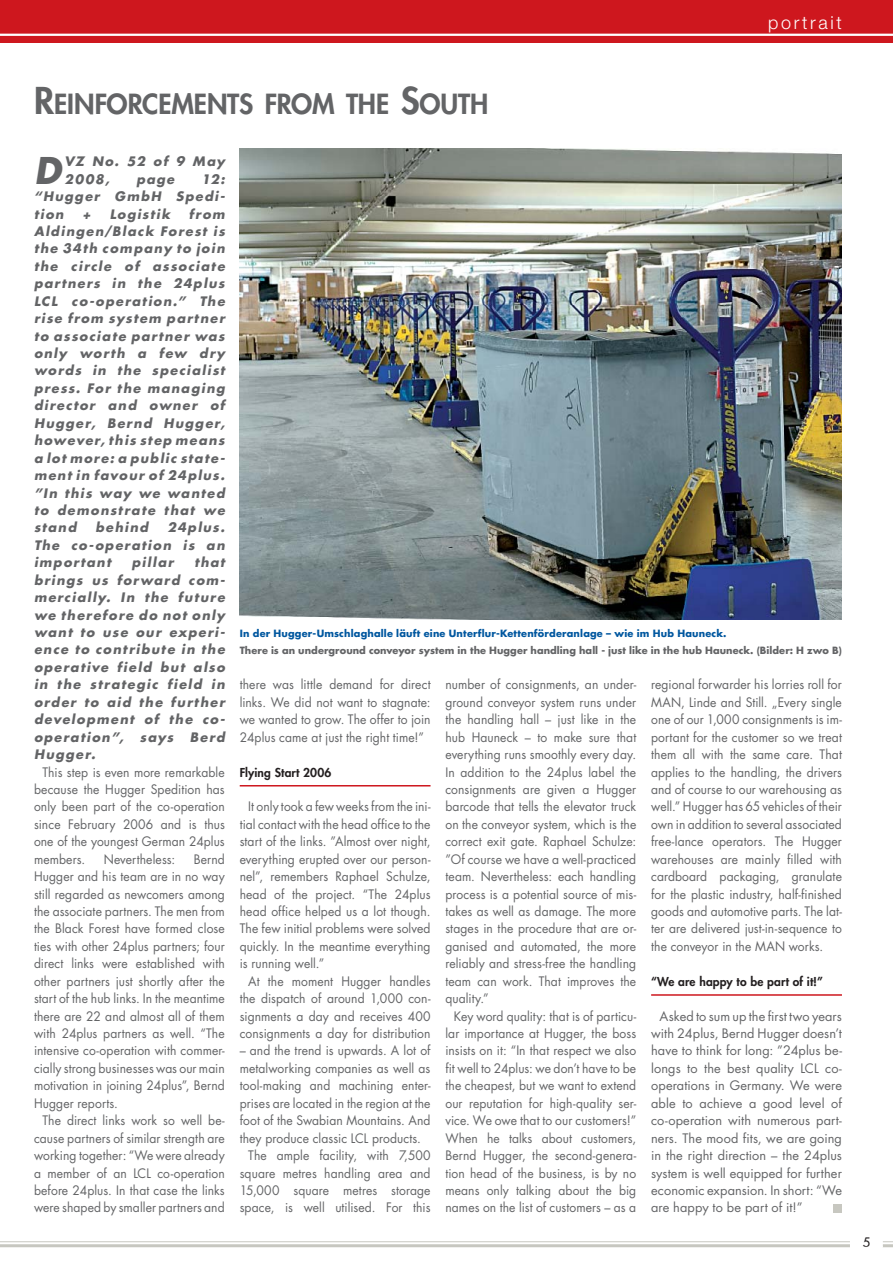
<style>
.page{position:relative;width:893px;height:1263px;background:#fff}
.page>*{position:absolute;margin:0;border:0;box-sizing:border-box;transform-origin:0 0}
.t1{font:italic 700 35.85px "Futura";color:#636466}
.t2{font:800 27px "Futura";letter-spacing:-.01em;color:#636466}
.t3{font:300 18px "Helvetica Neue";letter-spacing:.15em;color:#fff}
.t4{font:12.75px/17.4px "Futura";letter-spacing:.005em;color:#636466;text-align:justify;scale:.95 1}
.t5{font:italic 700 12.75px/17.4px "Futura";letter-spacing:.11em;color:#636466;text-align:justify}
.t6{font:12.75px/17.4px "Futura";letter-spacing:.005em;color:#636466;text-align:justify}
.t7{font:12.75px "Futura";color:#231f20}
.t8{font:800 12px "Futura";letter-spacing:.01em;color:#231f20}
.t9{font:700 9.75px "Futura";letter-spacing:.005em;color:#636466}
.t10{font:700 9.75px "Futura";letter-spacing:.02em;color:#00579f}
.s1{font-size:36px}
</style>
<div class="page">
<div style="left:0;top:0;width:893px;height:43px;background:#ce171e"></div>
<hr style="left:0;top:34px;width:893px;height:2px;background:#fff">
<hr style="left:0;top:1241px;width:893px;height:1px;background:#c7c7c0">
<hr style="left:0;top:1244px;width:893px;height:3px;background:#c7c7c0">
<div style="left:850px;top:1235px;width:32px;height:12px;background:#fff"></div>
<div style="left:833px;top:1204px;width:9px;height:8px;background:#c7c7c0"></div>
<hr style="left:240px;top:785px;width:191px;height:1px;background:#ce171e">
<hr style="left:651px;top:994px;width:191px;height:2px;background:#ce171e">
<img style="left:240px;top:149px;width:602px;height:471px">
<h3 class="t3" style="left:768px;top:16px;width:75px">portrait</h3>
<h2 class="t2" style="left:34px;top:91px;width:456px"><span class="s1">R</span>EINFORCEMENTS FROM THE <span class="s1">S</span>OUTH</h2>
<h1 class="t1" style="left:34px;top:154px;width:28px">D</h1>
<p class="t5" style="left:65px;top:154px;width:162px">VZ No. 52 of 9 May<br>2008,</p>
<p class="t5" style="left:34px;top:171px;width:192px;text-indent:167px">12: “ Hugger GmbH Spedi&shy;tion</p>
<p class="t5" style="left:136px;top:171px;width:40px">page</p>
<p class="t5" style="left:34px;top:206px;width:192px;text-indent:155px">from Aldingen/Black Forest is the 34th company to join the circle of associate partners in the 24plus LCL co-operation.” The rise from system partner to associate partner was only worth a few dry words in the specialist press. For the man aging director and owner of Hugger, Bernd Hugger, however, this step means a lot more: a public state&shy;ment in favour of 24plus. ”In this way we wanted to demon strate that we stand</p>
<p class="t5" style="left:82px;top:206px;width:10px">+</p>
<p class="t5" style="left:110px;top:206px;width:62px">Logistik</p>
<p class="t5" style="left:34px;top:520px;width:192px;text-indent:133px">24plus.<br>The co-operation is an important</p>
<p class="t5" style="left:96px;top:520px;width:54px">behind</p>
<p class="t5" style="left:34px;top:555px;width:192px;text-indent:160px">that brings us forward com&shy;mercially. In the future we therefore do not only want to use our experi&shy;ence to contribute in the operative field but also in the strategic field in order to aid the further development of the co&shy;operation”,</p>
<p class="t5" style="left:132px;top:555px;width:43px">pillar</p>
<p class="t5" style="left:140px;top:729px;width:35px">says</p>
<p class="t5" style="left:190px;top:729px;width:37px">Berd</p>
<p class="t5" style="left:34px;top:747px;width:63px">Hugger.</p>
<p class="t4" style="left:34px;top:764px;width:202px;text-indent:9px">This step is even more remarkable because the Hugger Spedition has only been part of the co-operation since February 2006 and is thus one of the youngest German 24plus members.</p>
<p class="t4" style="left:34px;top:851px;width:202px;text-indent:160px">Bernd Hugger and his team are in no way still regarded as newcomers among the associate partners. The men from the Black Forest have formed close ties with other 24plus partners; four direct links were established with other partners just shortly after the start of the hub links. In the meantime there are 22 and almost all of them with 24plus partners as well. “The intensive co-operation with commer&shy;cially strong businesses was our main motivation in joining 24plus”, Bernd Hugger reports.</p>
<p class="t4" style="left:34px;top:1113px;width:202px;text-indent:9px">The direct links work so well be&shy;cause partners of similar strength are working together: “We were already a member of an LCL co-operation before 24plus. In that case the links were shaped by smaller partners and</p>
<p class="t4" style="left:104px;top:851px;width:77px">Nevertheless:</p>
<p class="t10" style="left:240px;top:629px;width:488px">In der Hugger-Umschlaghalle läuft eine Unterflur-Kettenförderanlage – wie im Hub Hauneck.</p>
<p class="t9" style="left:240px;top:646px;width:604px">There is an underground conveyor system in the Hugger handling hall - just like in the hub Hauneck. (Bilder: H zwo B)</p>
<p class="t4" style="left:240px;top:677px;width:202px">there was little demand for direct links. We did not want to stagnate: we wanted to grow. The offer to join 24plus came at just the right time!”</p>
<p class="t8" style="left:240px;top:766px;width:93px">Flying Start 2006</p>
<p class="t4" style="left:240px;top:799px;width:202px;text-indent:9px">It only took a few weeks from the ini&shy;tial contact with the head office to the start of the links. ”Almost over night, everything erupted over our person&shy;nel”, remembers Raphael Schulze, head of the project. “The 24plus head office helped us a lot though.<br>The few initial problems were solved quickly. In the meantime everything is running well.”</p>
<p class="t4" style="left:240px;top:973px;width:202px;text-indent:9px">At the moment Hugger handles the dispatch of around 1,000 con&shy;signments a day and receives 400 consignments a day for distribution</p>
<p class="t4" style="left:240px;top:1043px;width:202px">– and the trend is upwards. A lot of</p>
<p class="t4" style="left:240px;top:1060px;width:202px">metalworking companies as well as</p>
<p class="t4" style="left:240px;top:1078px;width:202px">tool-making and machining enter-</p>
<p class="t4" style="left:240px;top:1095px;width:202px">prises are located in the region at the</p>
<p class="t4" style="left:240px;top:1113px;width:202px">foot of the Swabian Mountains. And</p>
<p class="t4" style="left:240px;top:1130px;width:192px">they produce classic LCL products.</p>
<p class="t4" style="left:248px;top:1148px;width:193px">The ample facility, with 7,500</p>
<p class="t4" style="left:240px;top:1165px;width:202px">square metres handling area and</p>
<p class="t4" style="left:240px;top:1182px;width:202px">15,000 square metres storage</p>
<p class="t4" style="left:240px;top:1200px;width:202px">space, is well utilised. For this</p>
<p class="t4" style="left:445px;top:677px;width:202px">number of consignments, an under&shy;ground conveyor system runs under the handling hall – just like in the hub Hauneck – to make sure that everything runs smoothly every day.<br>In addition to the 24plus label the consignments are given a Hugger barcode that tells the elevator truck on the conveyor system, which is the correct exit gate. Raphael Schulze: ”Of course we have a well-practiced team. Never theless: each handling process is a potential source of mis&shy;takes as well as damage. The more stages in the procedure that are or&shy;ganised and automated, the more reliably and stress-free the handling team can work. That improves the quality.”</p>
<p class="t4" style="left:445px;top:1008px;width:202px;text-indent:9px">Key word quality: that is of particu&shy;lar importance at Hugger, the boss insists on it: “In that respect we also fit well to 24plus: we don’t have to be the cheapest, but we want to extend our reputation for high-quality ser&shy;vice. We owe that to our cus tomers!” When he talks about customers, Bernd Hugger, the second-genera&shy;tion head of the business, is by no means only talking about the big names on the list of customers – as a</p>
<p class="t4" style="left:651px;top:677px;width:202px">regional forwarder his lorries roll for MAN, Linde and Still. „Every single one of our 1,000 consignments is im&shy;portant for the customer so we treat them all with the same care. That applies to the handling, the drivers and of course to our warehousing as well.” Hugger has 65 vehicles of their own in addition to several associated free-lance operators. The Hugger warehouses are mainly filled with cardboard packaging, granulate for the plastic industry, half-finished goods and automotive parts. The lat&shy;ter are delivered just-in-sequence to the conveyor in the MAN works.</p>
<p class="t8" style="left:651px;top:975px;width:173px">“We are happy to be part of it!”</p>
<p class="t6" style="left:651px;top:1008px;width:192px;text-indent:9px">Asked to sum up the first two years with 24plus, Bernd Hugger doesn’t have to think for long: ”24plus be&shy;longs to the best quality LCL co&shy;operations in Germany. We were able to achieve a good level of co-operation with numerous part&shy;ners. The mood fits, we are going in the right direction – the 24plus system is well equipped for further economic expansion. In short: “We are happy to be part of it!”</p>
<p class="t7" style="left:863px;top:1236px;width:9px">5</p>
</div>
